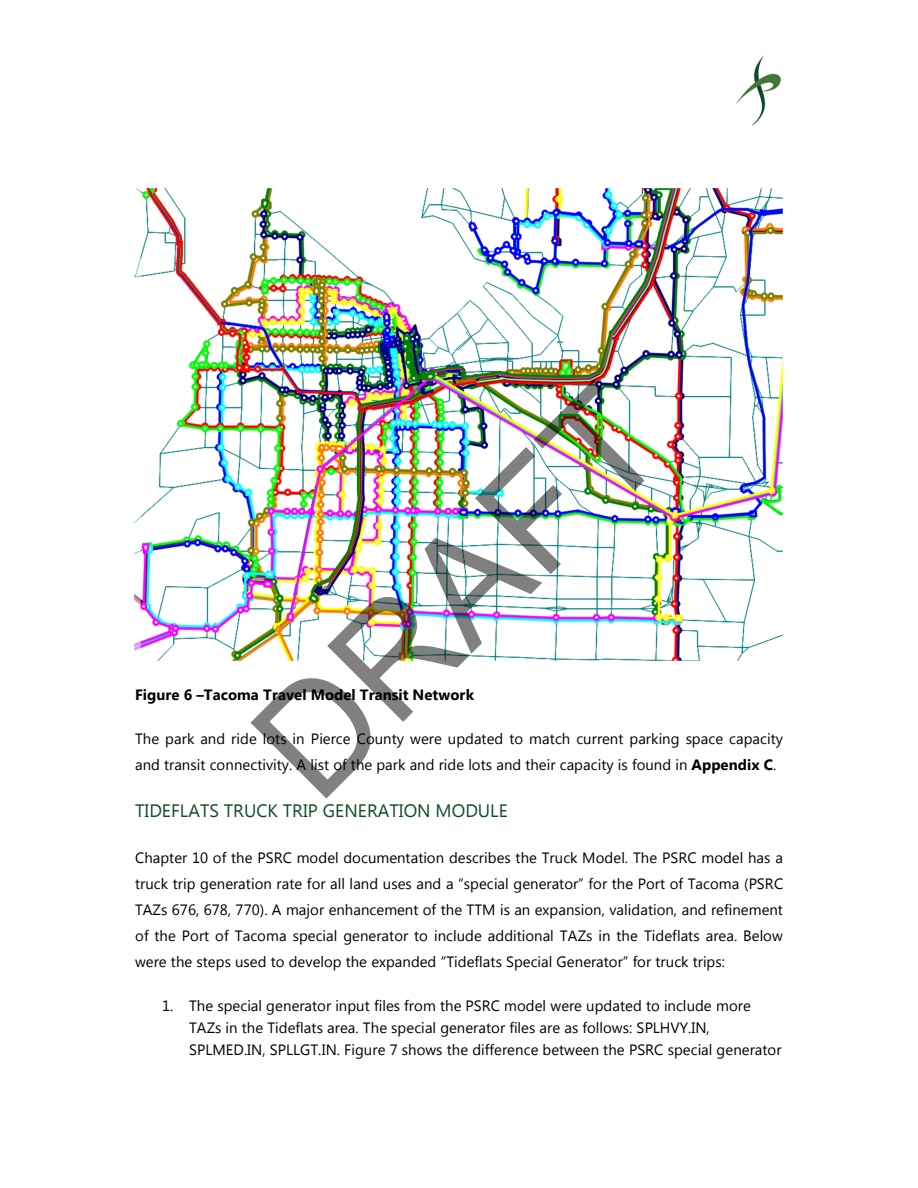
<style>
.page{position:relative;width:918px;height:1188px;background:#fff}
.page>*{position:absolute;margin:0;border:0;box-sizing:border-box;transform-origin:0 0}
.t1{font:150px "Arial";color:rgb(0 0 0/.5)}
.t2{font:18px "Segoe UI";letter-spacing:.005em;color:#0f4c29}
.t3{font:15px/26px "Segoe UI";color:#000}
.t4{font:700 15px "Segoe UI";letter-spacing:.005em;color:#000}
.s1{font-weight:700}
</style>
<div class="page">
<img style="left:736px;top:55px;width:45px;height:71px">
<img style="left:135px;top:189px;width:647px;height:471px">
<h1 class="t1" style="left:212px;top:700px;width:501px;rotate:-45deg">DRAFT</h1>
<p class="t4" style="left:135px;top:684px;width:340px">Figure 6 –Tacoma Travel Model Transit Network</p>
<p class="t3" style="left:135px;top:725px;width:649px">The park and ride lots in Pierce County were updated to match current parking space capacity and transit connectivity. A list of the park and ride lots and their capacity is found in <span class="s1">Appendix C</span>.</p>
<p class="t2" style="left:135px;top:798px;width:374px">TIDEFLATS TRUCK TRIP GENERATION MODULE</p>
<p class="t3" style="left:135px;top:844px;width:650px;text-align:justify">Chapter 10 of the PSRC model documentation describes the Truck Model. The PSRC model has a truck trip generation rate for all land uses and a “special generator” for the Port of Tacoma (PSRC TAZs 676, 678, 770). A major enhancement of the TTM is an expansion, validation, and refinement of the Port of Tacoma special generator to include additional TAZs in the Tideflats area. Below were the steps used to develop the expanded “Tideflats Special Generator” for truck trips:</p>
<p class="t3" style="left:189px;top:994px;width:594px;line-height:21.9px;text-indent:-27px">1. The special generator input files from the PSRC model were updated to include more<br>TAZs in the Tideflats area. The special generator files are as follows: SPLHVY.IN,<br>SPLMED.IN, SPLLGT.IN. Figure 7 shows the difference between the PSRC special generator</p>
</div>
